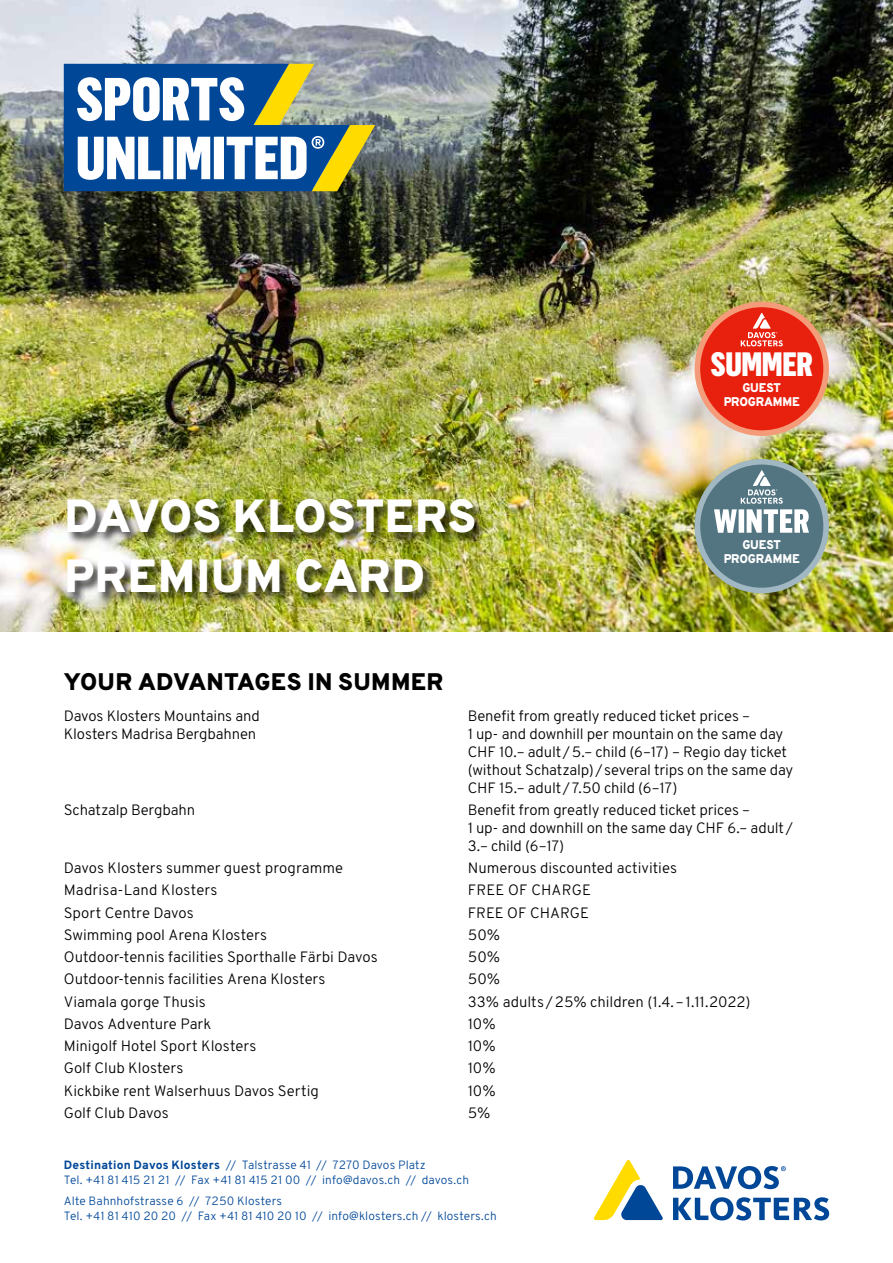
<style>
.page{position:relative;width:893px;height:1263px;background:#fff}
.page>*{position:absolute;margin:0;border:0;box-sizing:border-box;transform-origin:0 0}
.t1{font:800 46.5px/60px "Overpass";letter-spacing:.005em;color:#fff}
.t2{font:900 33.15px "Flama Cond";letter-spacing:-.015em;color:#fff}
.t3{font:800 24px "Overpass";letter-spacing:.01em;color:#000}
.t4{font:300 15px/18px "Overpass";letter-spacing:-.005em;color:#000}
.t5{font:300 15px "Overpass";letter-spacing:.015em;color:#000}
.t6{font:800 12.6px/14.2px "Overpass";letter-spacing:-.015em;color:#fff;text-align:center;scale:.95 1}
.t7{font:300 12px/15px "Overpass";letter-spacing:.01em;color:#004798}
.s1{font-weight:800}
</style>
<div class="page">
<img style="left:0;top:0;width:893px;height:631px">
<div style="left:66px;top:499px;width:421px;height:107px;background:#000;opacity:.75"></div>
<svg style="left:64px;top:64px;width:311px;height:127px"></svg>
<svg style="left:594px;top:1160px;width:69px;height:60px"></svg>
<svg style="left:673px;top:1197px;width:156px;height:23px"></svg>
<svg style="left:673px;top:1166px;width:113px;height:23px"></svg>
<div style="left:695px;top:459px;width:134px;height:134px;background:#a1b8c3;border-radius:50%"></div>
<div style="left:700px;top:465px;width:123px;height:123px;background:#537582;border-radius:50%"></div>
<svg style="left:714px;top:470px;width:95px;height:63px"></svg>
<div style="left:695px;top:302px;width:134px;height:134px;background:#f49c79;border-radius:50%"></div>
<div style="left:700px;top:307px;width:123px;height:123px;background:#e8210f;border-radius:50%"></div>
<svg style="left:741px;top:313px;width:42px;height:33px"></svg>
<h1 class="t1" style="left:64px;top:487px;width:414px">DAVOS KLOSTERS<br>PREMIUM CARD</h1>
<h2 class="t2" style="left:711px;top:339px;width:104px">SUMMER</h2>
<p class="t6" style="left:724px;top:380px;width:81px">GUEST<br>PROGRAMME</p>
<p class="t6" style="left:724px;top:538px;width:81px">GUEST<br>PROGRAMME</p>
<h3 class="t3" style="left:64px;top:666px;width:381px">YOUR ADVANTAGES IN SUMMER</h3>
<p class="t4" style="left:64px;top:706px;width:198px">Davos Klosters Mountains and</p>
<p class="t4" style="left:468px;top:706px;width:284px">Benefit from greatly reduced ticket prices –</p>
<p class="t4" style="left:64px;top:724px;width:194px">Klosters Madrisa Bergbahnen</p>
<p class="t4" style="left:468px;top:724px;width:327px">1 up- and downhill per mountain on the same day CHF 10.– adult/5.– child (6–17) – Regio day ticket (without Schatzalp)/several trips on the same day CHF 15.– adult/7.50 child (6–17)</p>
<p class="t4" style="left:64px;top:801px;width:133px">Schatzalp Bergbahn</p>
<p class="t4" style="left:468px;top:801px;width:327px">Benefit from greatly reduced ticket prices –<br>1 up- and downhill on the same day CHF 6.– adult/<br>3.– child (6–17)</p>
<p class="t4" style="left:64px;top:859px;width:281px">Davos Klosters summer guest programme</p>
<p class="t4" style="left:468px;top:859px;width:211px">Numerous discounted activities</p>
<p class="t5" style="left:64px;top:881px;width:155px">Madrisa-Land Klosters</p>
<p class="t4" style="left:468px;top:881px;width:125px">FREE OF CHARGE</p>
<p class="t4" style="left:64px;top:903px;width:131px">Sport Centre Davos</p>
<p class="t4" style="left:468px;top:903px;width:123px">FREE OF CHARGE</p>
<p class="t4" style="left:64px;top:926px;width:205px">Swimming pool Arena Klosters</p>
<p class="t4" style="left:468px;top:926px;width:34px">50%</p>
<p class="t4" style="left:64px;top:948px;width:315px">Outdoor-tennis facilities Sporthalle Färbi Davos</p>
<p class="t4" style="left:468px;top:948px;width:34px">50%</p>
<p class="t4" style="left:64px;top:970px;width:263px">Outdoor-tennis facilities Arena Klosters</p>
<p class="t4" style="left:468px;top:970px;width:34px">50%</p>
<p class="t4" style="left:64px;top:992px;width:143px">Viamala gorge Thusis</p>
<p class="t4" style="left:468px;top:992px;width:284px">33% adults /25% children (1.4.–1.11.2022)</p>
<p class="t4" style="left:64px;top:1015px;width:149px">Davos Adventure Park</p>
<p class="t4" style="left:468px;top:1015px;width:30px">10%</p>
<p class="t4" style="left:64px;top:1037px;width:194px">Minigolf Hotel Sport Klosters</p>
<p class="t4" style="left:468px;top:1037px;width:30px">10%</p>
<p class="t4" style="left:64px;top:1059px;width:121px">Golf Club Klosters</p>
<p class="t4" style="left:468px;top:1059px;width:30px">10%</p>
<p class="t4" style="left:64px;top:1081px;width:257px">Kickbike rent Walserhuus Davos Sertig</p>
<p class="t4" style="left:468px;top:1081px;width:30px">10%</p>
<p class="t4" style="left:64px;top:1104px;width:106px">Golf Club Davos</p>
<p class="t4" style="left:468px;top:1104px;width:24px">5%</p>
<p class="t7" style="left:64px;top:1157px;width:407px"><span class="s1">Destination Davos Klosters</span> // Talstrasse 41 // 7270 Davos Platz<br>Tel. +41 81 415 21 21 // Fax +41 81 415 21 00 // info@davos.ch // davos.ch</p>
<p class="t7" style="left:64px;top:1194px;width:434px">Alte Bahnhofstrasse 6 // 7250 Klosters<br>Tel. +41 81 410 20 20 // Fax +41 81 410 20 10 // info@klosters.ch // klosters.ch</p>
</div>
